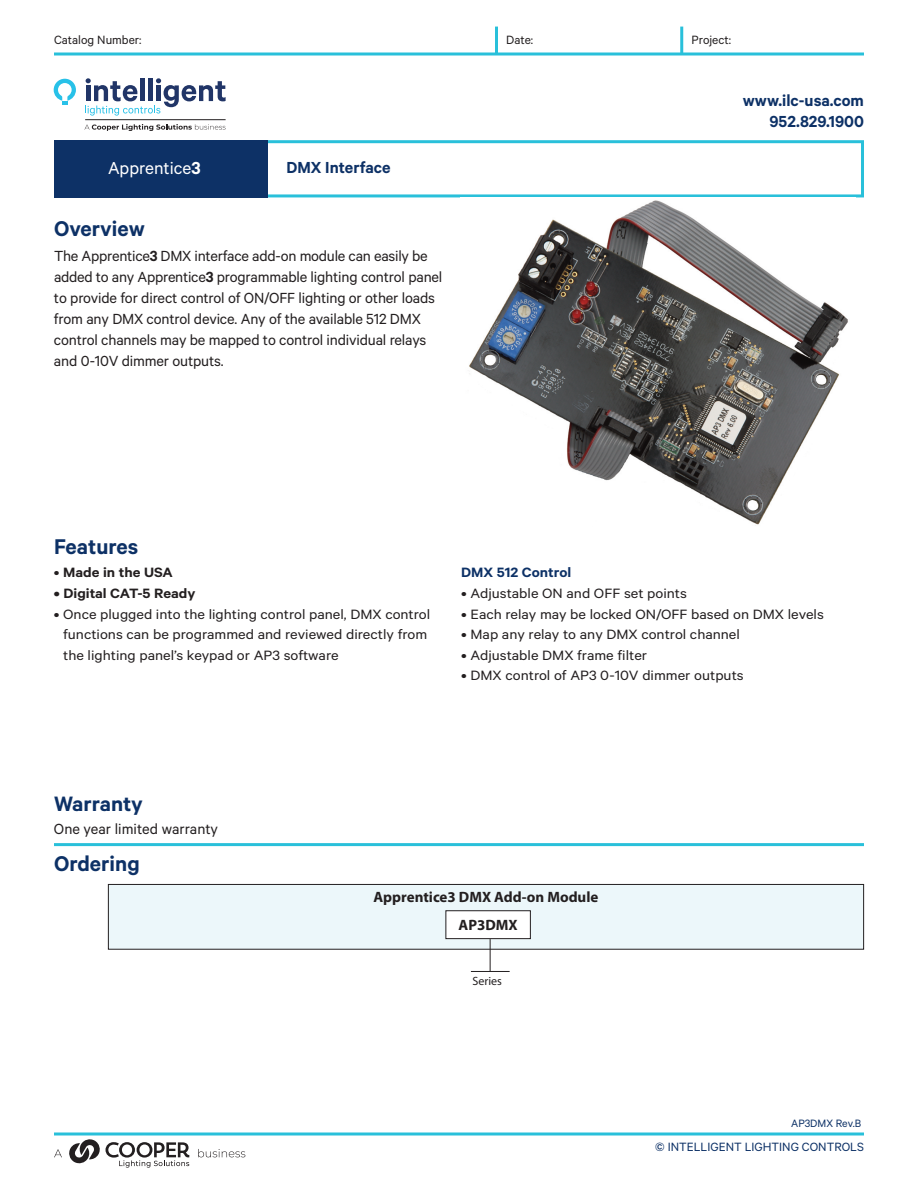
<style>
.page{position:relative;width:918px;height:1188px;background:#fff}
.page>*{position:absolute;margin:0;border:0;box-sizing:border-box;transform-origin:0 0}
.t1{font:600 24px "Calibre";color:#0d3166}
.t2{font:600 23.4px "Calibre";color:#0d3166}
.t3{font:19.5px "Calibre";color:#fff}
.t4{font:600 18px/21.6px "Calibre";color:#0d3166;text-align:right}
.t5{font:16.5px/21px "Calibre";letter-spacing:-.01em;color:#231f20}
.t6{font:15.15px/20.5px "Calibre";color:#231f20;scale:1.08 1}
.t7{font:600 15.15px "Calibre";color:#231f20;scale:1.08 1}
.t8{font:600 15.15px "Calibre";color:#0d3166;scale:1.08 1}
.t9{font:700 15px "Myriad Pro";color:#231f20}
.t10{font:13.5px "Calibre";color:#0d3166}
.t11{font:13.5px "Calibre";color:#231f20}
.t12{font:12px "Calibre";color:#0d3166}
.t13{font:12px "Myriad Pro";color:#231f20}
.s1{font-weight:600}
.s2{font-weight:400}
</style>
<div class="page">
<svg style="left:54px;top:52px;width:810px;height:4px;background:#5dcfe2"></svg>
<svg style="left:54px;top:1132px;width:810px;height:4px;background:#5ecfe3"></svg>
<hr style="left:54px;top:843px;width:810px;height:3px;background:#29c0da">
<hr style="left:495px;top:27px;width:3px;height:27px;background:#29c0da">
<hr style="left:680px;top:27px;width:3px;height:27px;background:#29c0da">
<div style="left:249px;top:140px;width:615px;height:57px;border:3px solid #29c0da"></div>
<div style="left:54px;top:140px;width:213px;height:57px;background:#0d3166"></div>
<div style="left:108px;top:884px;width:756px;height:65px;background:#ecf7fa"></div>
<div style="left:108px;top:884px;width:756px;height:66px;border:1px solid #231f20"></div>
<div style="left:446px;top:911px;width:84px;height:28px;background:#fff"></div>
<div style="left:446px;top:910px;width:85px;height:29px;border:1px solid #231f20"></div>
<hr style="left:471px;top:971px;width:39px;height:1px;background:#231f20">
<hr style="left:490px;top:939px;width:1px;height:32px;background:#231f20">
<img style="left:469px;top:200px;width:379px;height:325px">
<svg style="left:54px;top:79px;width:22px;height:26px"></svg>
<svg style="left:85px;top:78px;width:141px;height:38px"></svg>
<svg style="left:84px;top:124px;width:142px;height:7px"></svg>
<hr style="left:85px;top:119px;width:141px;height:1px;background:#231f20">
<svg style="left:69px;top:1139px;width:120px;height:29px"></svg>
<svg style="left:198px;top:1149px;width:47px;height:8px"></svg>
<svg style="left:54px;top:1149px;width:8px;height:8px"></svg>
<p class="t11" style="left:54px;top:35px;width:89px">Catalog Number:</p>
<p class="t11" style="left:506px;top:35px;width:28px">Date:</p>
<p class="t11" style="left:692px;top:35px;width:41px">Project:</p>
<p class="t3" style="left:108px;top:161px;width:94px">Apprentice<span class="s1">3</span></p>
<p class="t4" style="left:286px;top:157px;width:105px">DMX Interface</p>
<h1 class="t1" style="left:54px;top:220px;width:92px">Overview</h1>
<p class="t5" style="left:54px;top:247px;width:390px">The Apprentice<span class="s1">3</span> DMX interface add-on module can easily be added to any Apprentice<span class="s1">3</span> programmable lighting control panel to provide for direct control of ON/OFF lighting or other loads from any DMX control device. Any of the available 512 DMX control channels may be mapped to control individual relays and 0-10V dimmer outputs.</p>
<p class="t4" style="left:743px;top:91px;width:123px">www.ilc-usa.com<br>952.829.1900</p>
<h1 class="t1" style="left:54px;top:538px;width:86px">Features</h1>
<p class="t7" style="left:54px;top:568px;width:112px"><span class="s2">•</span> Made in the USA</p>
<p class="t7" style="left:54px;top:588px;width:133px">• Digital CAT-5 Ready</p>
<p class="t6" style="left:63px;top:605px;width:341px;text-indent:-9px">• Once plugged into the lighting control panel, DMX control functions can be programmed and reviewed directly from the lighting panel’s keypad or AP3 software</p>
<p class="t8" style="left:461px;top:568px;width:104px">DMX 512 Control</p>
<p class="t6" style="left:461px;top:584px;width:211px">• Adjustable ON and OFF set points</p>
<p class="t6" style="left:461px;top:605px;width:337px">• Each relay may be locked ON/OFF based on DMX levels</p>
<p class="t6" style="left:461px;top:625px;width:260px">• Map any relay to any DMX control channel</p>
<p class="t6" style="left:461px;top:646px;width:174px">• Adjustable DMX frame filter</p>
<p class="t6" style="left:461px;top:666px;width:263px">• DMX control of AP3 0-10V dimmer outputs</p>
<h2 class="t2" style="left:54px;top:796px;width:91px">Warranty</h2>
<p class="t5" style="left:54px;top:819px;width:166px">One year limited warranty</p>
<h1 class="t1" style="left:54px;top:855px;width:87px">Ordering</h1>
<p class="t9" style="left:374px;top:888px;width:226px">Apprentice3 DMX Add-on Module</p>
<p class="t9" style="left:459px;top:916px;width:61px">AP3DMX</p>
<p class="t13" style="left:472px;top:974px;width:31px">Series</p>
<p class="t12" style="left:791px;top:1119px;width:71px">AP3DMX Rev.B</p>
<p class="t10" style="left:655px;top:1142px;width:210px">© INTELLIGENT LIGHTING CONTROLS</p>
</div>
